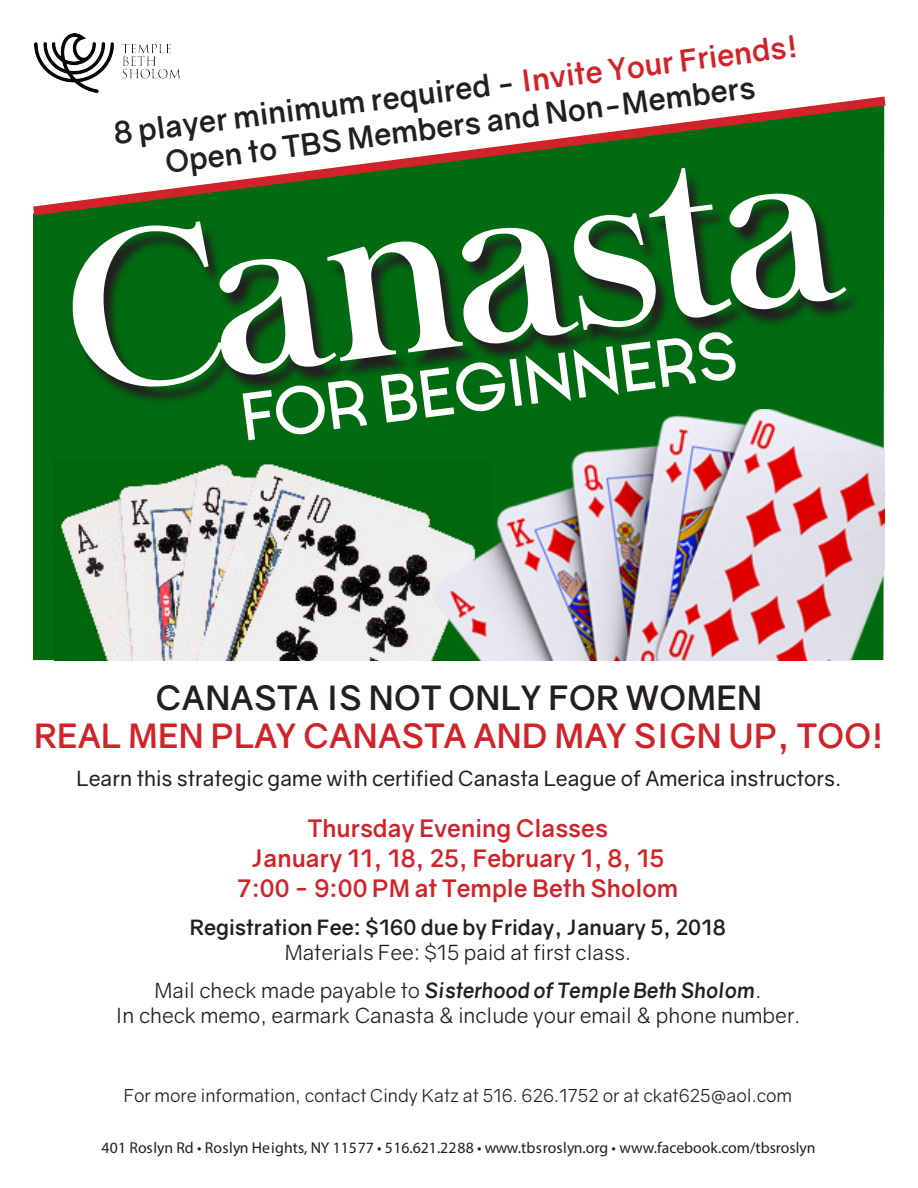
<style>
.page{position:relative;width:918px;height:1188px;background:#fff}
.page>*{position:absolute;margin:0;border:0;box-sizing:border-box;transform-origin:0 0}
.t1{font:220.2px "Chapaza";color:#fff}
.t2{font:600 64.95px "Ginora Sans";color:#fff}
.t3{font:700 33.45px "Gravity";letter-spacing:.01em;color:#d1232a}
.t4{font:700 33.45px "Gravity";letter-spacing:.01em;color:#231f20}
.t5{font:700 30px "Gravity";color:#231f20}
.t6{font:700 24px "Gravity";color:#d1232a}
.t7{font:21px "Gravity";color:#231f20}
.t8{font:21px "Gravity";color:#231f20}
.t9{font:italic 700 21px "Gravity";color:#231f20}
.t10{font:700 21px "Gravity";color:#231f20}
.t11{font:18px "Gravity";color:#231f20}
.t12{font:15.75px "Myriad Pro";color:#231f20}
.s1{color:#d1232a}
.s2{font-weight:400;font-style:normal}
</style>
<div class="page">
<div style="left:33px;top:221px;width:852px;height:440px;background:#006b10"></div>
<img style="left:35px;top:34px;width:146px;height:57px">
<svg style="left:72px;top:221px;width:789px;height:184px;background:#085813"></svg>
<img style="left:54px;top:461px;width:377px;height:199px">
<img style="left:431px;top:409px;width:453px;height:252px">
<svg style="left:33px;top:91px;width:853px;height:130px"></svg>
<p class="t5" style="left:111px;top:114px;width:691px;rotate:-7deg">8 player minimum required - <span class="s1">Invite Your Friends!</span></p>
<p class="t5" style="left:163px;top:142px;width:596px;rotate:-7deg">Open to TBS Members and Non-Members</p>
<p class="t1" style="left:55px;top:189px;width:775px;rotate:-7deg">Canasta</p>
<p class="t2" style="left:237px;top:382px;width:502px;rotate:-7deg">FOR BEGINNERS</p>
<p class="t4" style="left:156px;top:677px;width:608px">CANASTA IS NOT ONLY FOR WOMEN</p>
<p class="t3" style="left:34px;top:715px;width:852px">REAL MEN PLAY CANASTA AND MAY SIGN UP, TOO!</p>
<p class="t8" style="left:77px;top:765px;width:766px">Learn this strategic game with certified Canasta League of America instructors.</p>
<p class="t6" style="left:308px;top:814px;width:302px">Thursday Evening Classes</p>
<p class="t6" style="left:251px;top:844px;width:414px">January 11, 18, 25, February 1, 8, 15</p>
<p class="t6" style="left:237px;top:874px;width:443px">7:00 - 9:00 PM at Temple Beth Sholom</p>
<p class="t10" style="left:190px;top:915px;width:538px">Registration Fee: $160 due by Friday, January 5, 2018</p>
<p class="t7" style="left:285px;top:940px;width:348px">Materials Fee: $15 paid at first class.</p>
<p class="t9" style="left:155px;top:978px;width:608px"><span class="s2">Mail check made payable to</span> Sisterhood of Temple Beth Sholom<span class="s2">.</span></p>
<p class="t7" style="left:115px;top:1003px;width:686px">In check memo, earmark Canasta &amp; include your email &amp; phone number.</p>
<p class="t11" style="left:124px;top:1085px;width:670px">For more information, contact Cindy Katz at 516. 626.1752 or at ckat625@aol.com</p>
<p class="t12" style="left:102px;top:1138px;width:716px">401 Roslyn Rd • Roslyn Heights, NY 11577 • 516.621.2288 • www.tbsroslyn.org • www.facebook.com/tbsroslyn</p>
</div>
